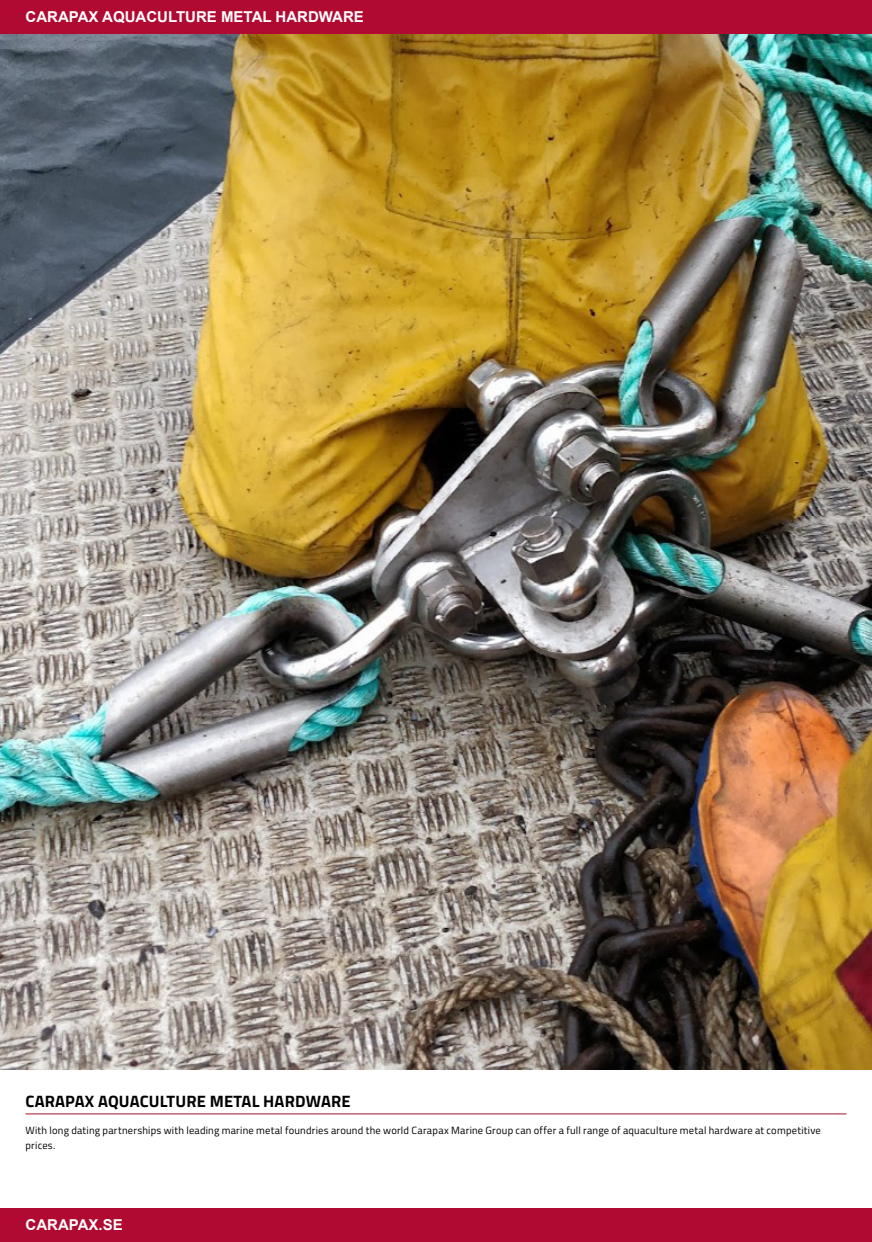
<style>
.page{position:relative;width:872px;height:1242px;background:#fff}
.page>*{position:absolute;margin:0;border:0;box-sizing:border-box;transform-origin:0 0}
.t1{font:700 16.5px "Titillium";letter-spacing:.01em;color:#000}
.t2{font:700 15px "Arial";color:#fff}
.t3{font:10.5px/15px "Titillium";letter-spacing:.02em;color:#000}
</style>
<div class="page">
<div style="left:0;top:1208px;width:872px;height:34px;background:#b10a32"></div>
<div style="left:0;top:0;width:872px;height:34px;background:#b10a32"></div>
<img style="left:0;top:34px;width:872px;height:1035px">
<hr style="left:26px;top:1113px;width:820px;height:1px;background:#ad1d37">
<h2 class="t2" style="left:26px;top:7px;width:340px">CARAPAX AQUACULTURE METAL HARDWARE</h2>
<h1 class="t1" style="left:26px;top:1089px;width:326px">CARAPAX AQUACULTURE METAL HARDWARE</h1>
<p class="t3" style="left:26px;top:1122px;width:797px">With long dating partnerships with leading marine metal foundries around the world Carapax Marine Group can offer a full range of aquaculture metal hardware at competitive prices.</p>
<h2 class="t2" style="left:26px;top:1215px;width:99px">CARAPAX.SE</h2>
</div>
